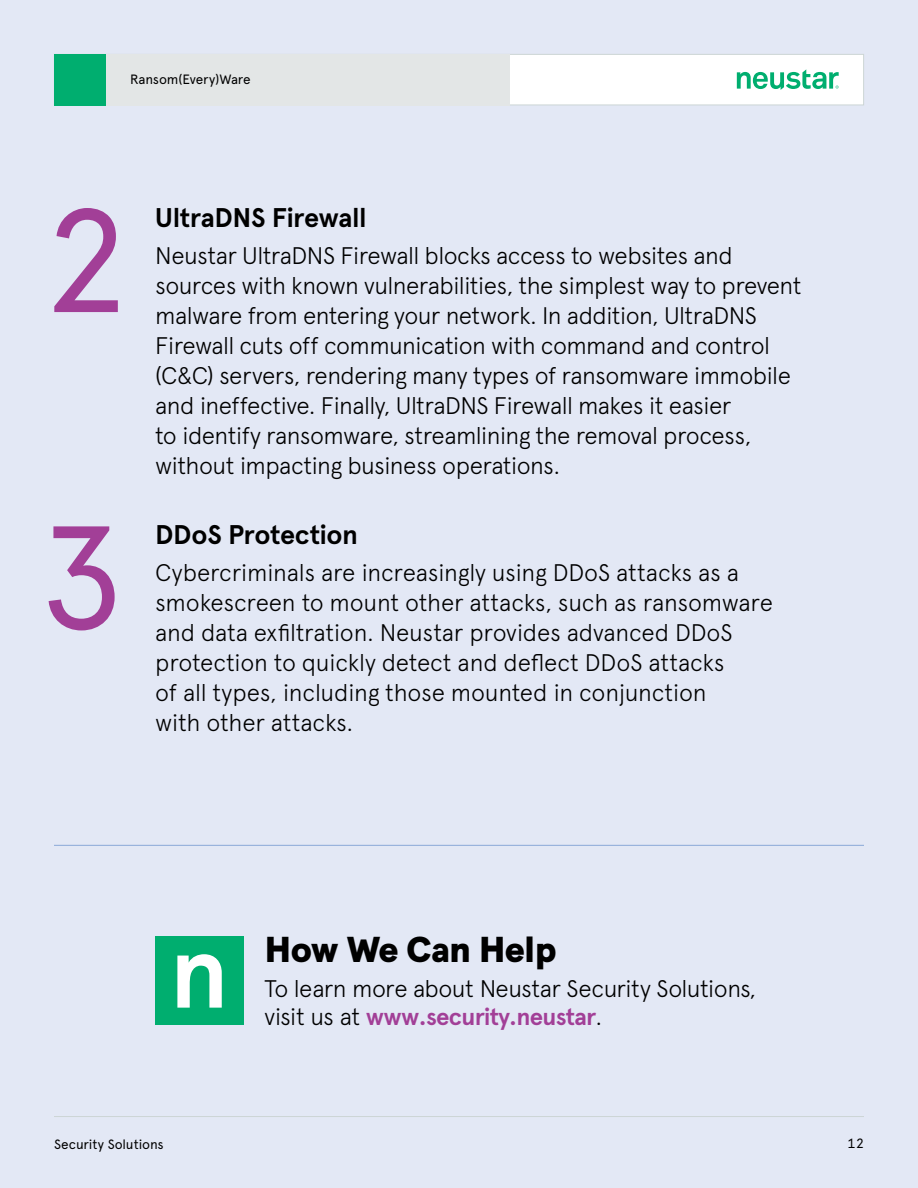
<style>
.page{position:relative;width:918px;height:1188px;background:#e3e8f5}
.page>*{position:absolute;margin:0;border:0;box-sizing:border-box;transform-origin:0 0}
.t1{font:147px/317.2px "Apercu Pro Mono";color:#a23f97}
.t2{font:900 36px "Apercu Pro";letter-spacing:-.03em;color:#000}
.t3{font:700 27px "Apercu Pro";letter-spacing:-.015em;color:#000}
.t4{font:300 24px/30px "Apercu Pro";letter-spacing:-.02em;color:#000}
.t5{font:13.5px "Apercu Pro";letter-spacing:-.01em;color:#000}
.t6{font:13.5px "Apercu Pro Mono";color:#000}
.s1{font-weight:700;color:#a23f97}
</style>
<div class="page">
<div style="left:155px;top:937px;width:89px;height:88px;background:#00ae6f"></div>
<svg style="left:177px;top:954px;width:45px;height:54px"></svg>
<hr style="left:54px;top:845px;width:810px;height:1px;background:#8aa8d7">
<hr style="left:54px;top:1116px;width:810px;height:1px;background:#cdd5d5">
<div style="left:54px;top:54px;width:810px;height:51px;background:#fff;border:1px solid #cdd5d5"></div>
<div style="left:105px;top:54px;width:405px;height:51px;background:#e3e6e6"></div>
<div style="left:54px;top:54px;width:51px;height:51px;background:#00ae6f"></div>
<svg style="left:737px;top:69px;width:102px;height:21px"></svg>
<p class="t5" style="left:130px;top:69px;width:122px">Ransom(Every)Ware</p>
<h1 class="t1" style="left:37px;top:90px;width:93px">2<br>3</h1>
<p class="t3" style="left:155px;top:197px;width:213px">UltraDNS Firewall</p>
<p class="t4" style="left:155px;top:238px;width:648px">Neustar UltraDNS Firewall blocks access to websites and sources with known vulnerabilities, the simplest way to prevent malware from entering your network. In addition, UltraDNS Firewall cuts off communication with command and control (C&amp;C) servers, rendering many types of ransomware immobile and ineffective. Finally, UltraDNS Firewall makes it easier<br>to identify ransomware, streamlining the removal process, without impacting business operations.</p>
<p class="t3" style="left:155px;top:515px;width:204px">DDoS Protection</p>
<p class="t4" style="left:155px;top:556px;width:619px">Cybercriminals are increasingly using DDoS attacks as a smokescreen to mount other attacks, such as ransomware and data exfiltration. Neustar provides advanced DDoS protection to quickly detect and deflect DDoS attacks<br>of all types, including those mounted in conjunction<br>with other attacks.</p>
<h2 class="t2" style="left:265px;top:923px;width:294px">How We Can Help</h2>
<p class="t4" style="left:265px;top:972px;width:493px;line-height:28.5px">To learn more about Neustar Security Solutions, visit us at <span class="s1">www.security.neustar</span>.</p>
<p class="t5" style="left:54px;top:1134px;width:111px">Security Solutions</p>
<p class="t6" style="left:847px;top:1133px;width:18px">12</p>
</div>
